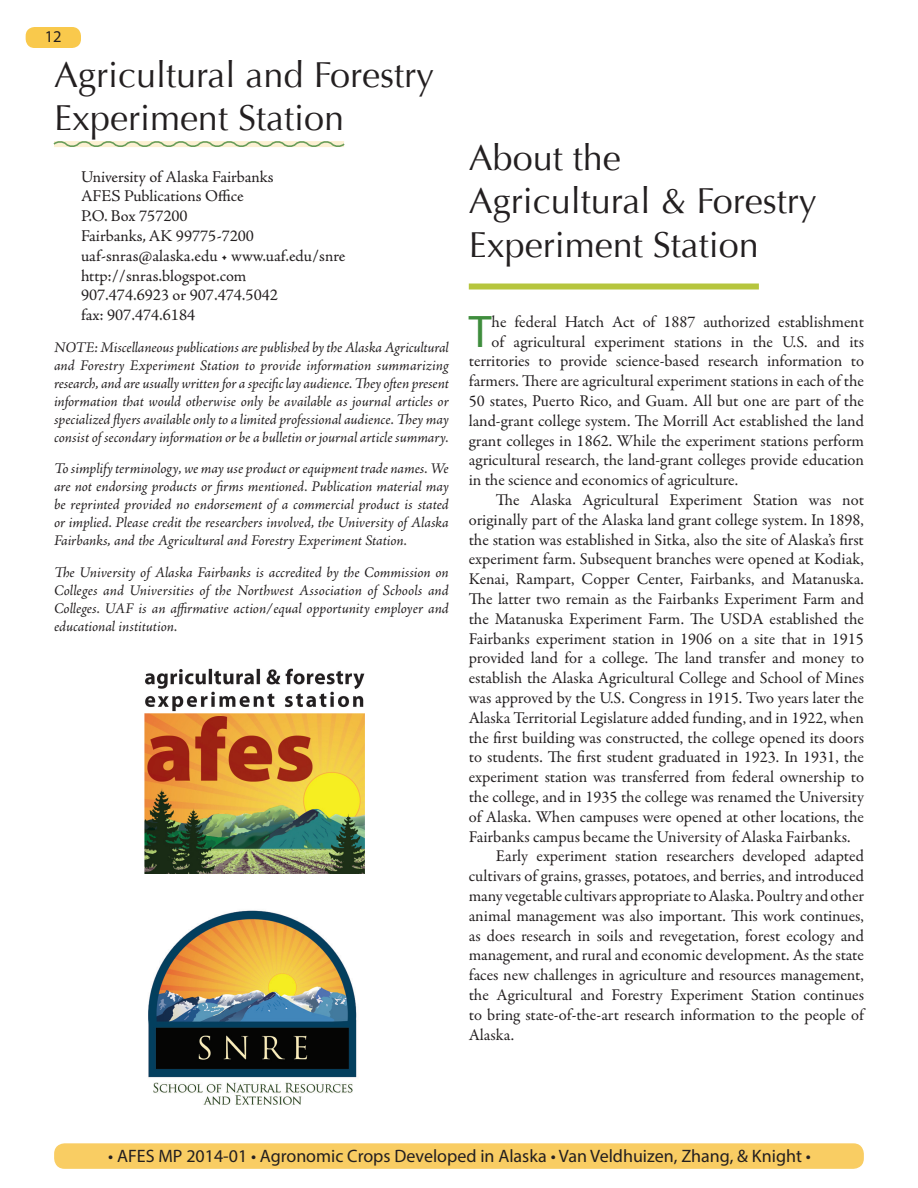
<style>
.page{position:relative;width:918px;height:1188px;background:#fff}
.page>*{position:absolute;margin:0;border:0;box-sizing:border-box;transform-origin:0 0}
.Text_first{font:45.9px "Myriad Pro";color:#3f8d3d}
.Headline{font:36px/43.2px "Optima";color:#231f20}
.t1{font:18px "Myriad Pro";color:#231f20}
.Text{font:16.5px/19.8px "Garamond Premr Pro";color:#231f20;text-align:justify}
.Text_first-2{font:16.5px "Garamond Premr Pro";color:#231f20}
.t2{font:16.5px "Adobe Jenson Pro";color:#231f20}
.t3{font:16.5px "Myriad Pro";color:#231f20}
.author_info{font:italic 15px/18px "Adobe Jenson Pro";letter-spacing:-.005em;color:#231f20;text-align:justify}
</style>
<div class="page">
<div style="left:54px;top:1143px;width:810px;height:26px;background:#f9cd63;border-radius:10px"></div>
<div style="left:26px;top:27px;width:55px;height:21px;background:#f9c94c;border-radius:9px"></div>
<img style="left:148px;top:910px;width:209px;height:195px">
<svg style="left:53px;top:141px;width:292px;height:6px;background:#d0d7af"></svg>
<div style="left:469px;top:284px;width:290px;height:6px;background:#b6c53d"></div>
<img style="left:145px;top:668px;width:220px;height:205px">
<p class="t3" style="left:45px;top:27px;width:18px">12</p>
<p class="Headline" style="left:54px;top:54px;width:382px">Agricultural and Forestry<br>Experiment Station</p>
<p class="t2" style="left:81px;top:167px;width:194px">University of Alaska Fairbanks</p>
<p class="t2" style="left:81px;top:187px;width:164px">AFES Publications Office</p>
<p class="t2" style="left:81px;top:207px;width:108px">P.O. Box 757200</p>
<p class="t2" style="left:81px;top:226px;width:175px">Fairbanks, AK 99775-7200</p>
<p class="t2" style="left:81px;top:246px;width:266px">uaf-snras@alaska.edu • www.uaf.edu/snre</p>
<p class="t2" style="left:81px;top:266px;width:167px">http://snras.blogspot.com</p>
<p class="t2" style="left:81px;top:286px;width:198px">907.474.6923 or 907.474.5042</p>
<p class="t2" style="left:81px;top:306px;width:116px">fax: 907.474.6184</p>
<p class="author_info" style="left:54px;top:339px;width:396px">NOTE: Miscellaneous publications are published by the Alaska Agricultural and Forestry Experiment Station to provide information summarizing research, and are usually written for a specific lay audience. They often present information that would otherwise only be available as journal articles or specialized flyers available only to a limited professional audience. They may consist of secondary information or be a bulletin or journal article summary.</p>
<p class="author_info" style="left:54px;top:460px;width:396px">To simplify terminology, we may use product or equipment trade names. We are not endorsing products or firms mentioned. Publication material may be reprinted provided no endorsement of a commercial product is stated or implied. Please credit the researchers involved, the University of Alaska Fairbanks, and the Agricultural and Forestry Experiment Station.</p>
<p class="author_info" style="left:54px;top:564px;width:396px">The University of Alaska Fairbanks is accredited by the Commission on Colleges and Universities of the Northwest Association of Schools and Colleges. UAF is an affirmative action/equal opportunity employer and educational institution.</p>
<p class="Headline" style="left:469px;top:137px;width:350px">About the<br>Agricultural &amp; Forestry<br>Experiment Station</p>
<p class="Text_first" style="left:469px;top:303px;width:24px">T</p>
<p class="Text_first-2" style="left:492px;top:312px;width:374px">he federal Hatch Act of 1887 authorized establishment</p>
<p class="Text_first-2" style="left:492px;top:331px;width:374px">of agricultural experiment stations in the U.S. and its</p>
<p class="Text_first-2" style="left:469px;top:351px;width:397px">territories to provide science-based research information to</p>
<p class="Text_first-2" style="left:469px;top:371px;width:397px">farmers. There are agricultural experiment stations in each of the</p>
<p class="Text_first-2" style="left:469px;top:391px;width:397px">50 states, Puerto Rico, and Guam. All but one are part of the</p>
<p class="Text_first-2" style="left:469px;top:411px;width:397px">land-grant college system. The Morrill Act established the land</p>
<p class="Text_first-2" style="left:469px;top:430px;width:397px">grant colleges in 1862. While the experiment stations perform</p>
<p class="Text_first-2" style="left:469px;top:450px;width:397px">agricultural research, the land-grant colleges provide education</p>
<p class="Text_first-2" style="left:469px;top:470px;width:271px">in the science and economics of agriculture.</p>
<p class="Text" style="left:469px;top:490px;width:397px;text-indent:27px">The Alaska Agricultural Experiment Station was not originally part of the Alaska land grant college system. In 1898, the station was established in Sitka, also the site of Alaska’s first experiment farm. Subsequent branches were opened at Kodiak, Kenai, Rampart, Copper Center, Fairbanks, and Matanuska.<br>The latter two remain as the Fairbanks Experiment Farm and the Matanuska Experiment Farm. The USDA established the Fairbanks experiment station in 1906 on a site that in 1915 provided land for a college. The land transfer and money to establish the Alaska Agricultural College and School of Mines was approved by the U.S. Congress in 1915. Two years later the Alaska Territorial Legislature added funding, and in 1922, when the first building was constructed, the college opened its doors to students. The first student graduated in 1923. In 1931, the experiment station was transferred from federal ownership to the college, and in 1935 the college was renamed the University of Alaska. When campuses were opened at other locations, the Fairbanks campus became the University of Alaska Fairbanks.</p>
<p class="Text" style="left:469px;top:847px;width:397px;text-indent:27px">Early experiment station researchers developed adapted cultivars of grains, grasses, potatoes, and berries, and introduced many vegetable cultivars appropriate to Alaska. Poultry and other animal management was also important. This work continues, as does research in soils and revegetation, forest ecology and management, and rural and economic development. As the state faces new challenges in agriculture and resources management, the Agricultural and Forestry Experiment Station continues to bring state-of-the-art research information to the people of Alaska.</p>
<p class="t1" style="left:108px;top:1145px;width:704px">• AFES MP 2014-01 • Agronomic Crops Developed in Alaska • Van Veldhuizen, Zhang, &amp; Knight •</p>
</div>
